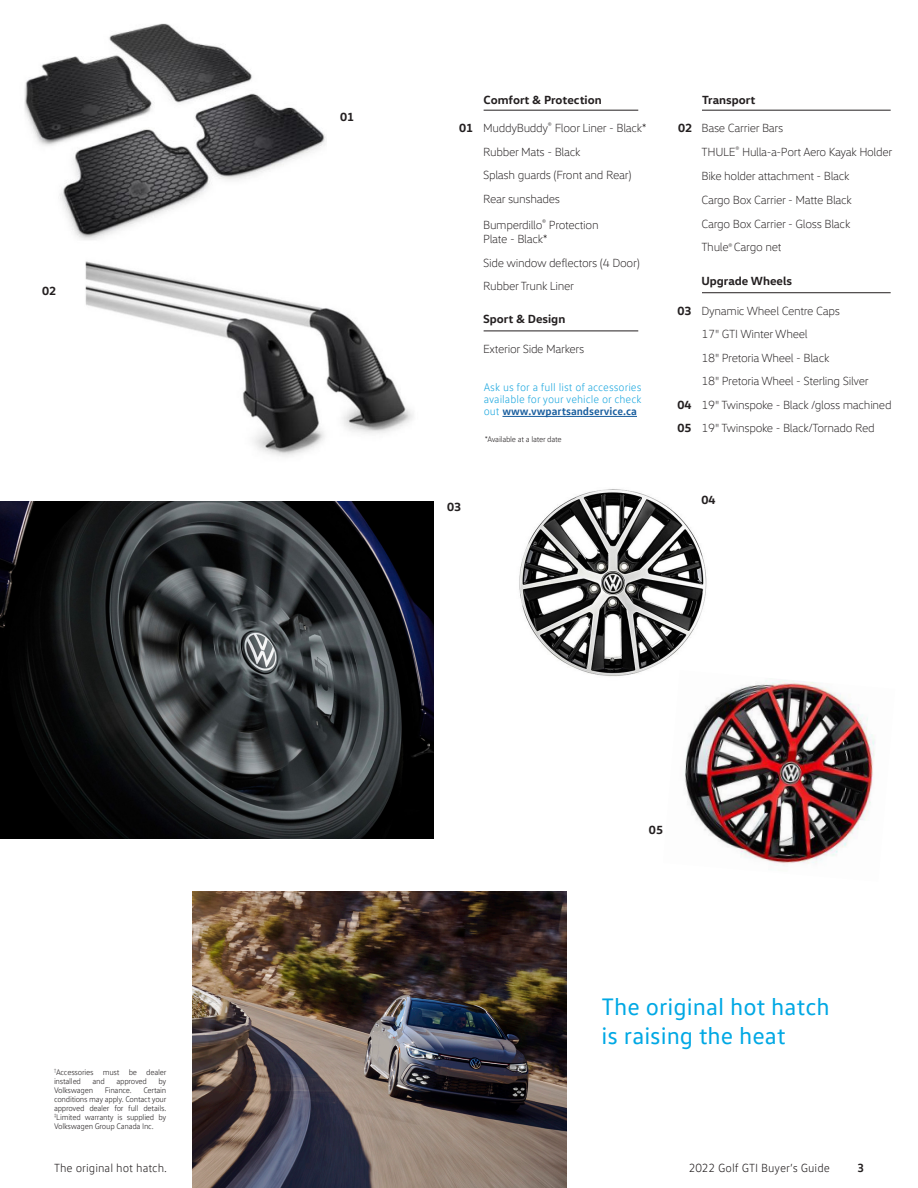
<style>
.page{position:relative;width:918px;height:1188px;background:#fff}
.page>*{position:absolute;margin:0;border:0;box-sizing:border-box;transform-origin:0 0}
.Highlight_text_18pt{font:24.3px/29.1px "VW Text";color:#00a8e4}
.t1{font:300 12px/14.4px "VW Head";letter-spacing:-.025em;color:#231f20}
.t2{font:700 12px "VW Head";color:#231f20}
.t3{font:300 12px "VW Text";color:#231f20}
.Pagina{font:700 12px "VW Text";color:#231f20}
.t4{font:300 11.25px/12px "VW Text";color:#1ba7df;text-align:justify}
.Running_headline{font:300 8.25px/9px "VW Text";letter-spacing:-.03em;color:#231f20}
.s1{font-weight:700;color:#175d9e}
</style>
<div class="page">
<img style="left:85px;top:261px;width:328px;height:196px">
<img style="left:192px;top:891px;width:375px;height:297px">
<img style="left:24px;top:23px;width:302px;height:217px">
<hr style="left:484px;top:110px;width:154px;height:1px;background:#231f20">
<hr style="left:702px;top:110px;width:189px;height:1px;background:#231f20">
<hr style="left:702px;top:292px;width:189px;height:1px;background:#231f20">
<hr style="left:484px;top:331px;width:154px;height:1px;background:#231f20">
<hr style="left:502px;top:416px;width:135px;height:1px;background:#175d9e">
<img style="left:0;top:502px;width:433px;height:336px">
<img style="left:519px;top:489px;width:188px;height:187px">
<img style="left:663px;top:670px;width:213px;height:194px">
<p class="t2" style="left:42px;top:283px;width:16px">02</p>
<p class="Running_headline" style="left:54px;top:1067px;width:114px"><sup>†</sup>Accessories must be dealer installed</p>
<p class="Running_headline" style="left:93px;top:1076px;width:14px">and</p>
<p class="Running_headline" style="left:117px;top:1076px;width:32px">approved</p>
<p class="Running_headline" style="left:159px;top:1076px;width:9px">by</p>
<p class="Running_headline" style="left:54px;top:1085px;width:41px">Volkswagen</p>
<p class="Running_headline" style="left:105px;top:1085px;width:29px">Finance.</p>
<p class="Running_headline" style="left:54px;top:1085px;width:114px;text-align:justify;text-indent:89px">Certain conditions may apply. Contact your approved dealer for full details. <sup>‡</sup>Limited warranty is supplied by Volkswagen Group Canada Inc.</p>
<p class="t2" style="left:340px;top:109px;width:16px">01</p>
<p class="t2" style="left:459px;top:120px;width:16px">01</p>
<p class="t2" style="left:484px;top:92px;width:120px">Comfort &amp; Protection</p>
<p class="t1" style="left:483px;top:121px;width:165px">MuddyBuddy<sup>®</sup> Floor Liner - Black*</p>
<p class="t1" style="left:483px;top:144px;width:99px">Rubber Mats - Black</p>
<p class="t1" style="left:483px;top:168px;width:150px">Splash guards (Front and Rear)</p>
<p class="t1" style="left:483px;top:191px;width:78px">Rear sunshades</p>
<p class="t1" style="left:483px;top:217px;width:117px">Bumperdillo<sup>®</sup> Protection<br>Plate - Black*</p>
<p class="t1" style="left:483px;top:255px;width:158px">Side window deflectors (4 Door)</p>
<p class="t1" style="left:483px;top:278px;width:92px">Rubber Trunk Liner</p>
<p class="t2" style="left:483px;top:311px;width:84px">Sport &amp; Design</p>
<p class="t1" style="left:483px;top:342px;width:103px">Exterior Side Markers</p>
<p class="t4" style="left:484px;top:381px;width:159px">Ask us for a full list of accessories available for your vehicle or check out <span class="s1">www.vwpartsandservice.ca</span></p>
<p class="Running_headline" style="left:485px;top:434px;width:78px">*Available at a later date</p>
<p class="t2" style="left:447px;top:499px;width:16px">03</p>
<p class="t2" style="left:678px;top:120px;width:16px">02</p>
<p class="t2" style="left:677px;top:303px;width:16px">03</p>
<p class="t2" style="left:677px;top:397px;width:16px">04</p>
<p class="t2" style="left:677px;top:420px;width:16px">05</p>
<p class="t2" style="left:702px;top:92px;width:55px">Transport</p>
<p class="t1" style="left:701px;top:121px;width:83px">Base Carrier Bars</p>
<p class="t1" style="left:701px;top:145px;width:192px">THULE<sup>®</sup> Hulla-a-Port Aero Kayak Holder</p>
<p class="t1" style="left:701px;top:169px;width:150px">Bike holder attachment - Black</p>
<p class="t1" style="left:701px;top:192px;width:152px">Cargo Box Carrier - Matte Black</p>
<p class="t1" style="left:701px;top:240px;width:81px">Thule<sup>®</sup> Cargo net</p>
<p class="t1" style="left:701px;top:216px;width:150px">Cargo Box Carrier - Gloss Black</p>
<p class="t2" style="left:701px;top:273px;width:92px">Upgrade Wheels</p>
<p class="t1" style="left:701px;top:304px;width:140px">Dynamic Wheel Centre Caps</p>
<p class="t1" style="left:701px;top:327px;width:108px">17" GTI Winter Wheel</p>
<p class="t1" style="left:701px;top:350px;width:129px">18" Pretoria Wheel - Black</p>
<p class="t1" style="left:701px;top:374px;width:169px">18" Pretoria Wheel - Sterling Silver</p>
<p class="t1" style="left:701px;top:397px;width:192px">19" Twinspoke - Black /gloss machined</p>
<p class="t1" style="left:701px;top:421px;width:175px">19" Twinspoke - Black/Tornado Red</p>
<p class="t2" style="left:701px;top:492px;width:16px">04</p>
<p class="t2" style="left:649px;top:822px;width:16px">05</p>
<p class="Highlight_text_18pt" style="left:602px;top:991px;width:230px">The original hot hatch is raising the heat</p>
<p class="t3" style="left:54px;top:1161px;width:115px">The original hot hatch.</p>
<p class="t3" style="left:689px;top:1161px;width:143px">2022 Golf GTI Buyer’s Guide</p>
<p class="Pagina" style="left:857px;top:1160px;width:8px">3</p>
</div>
